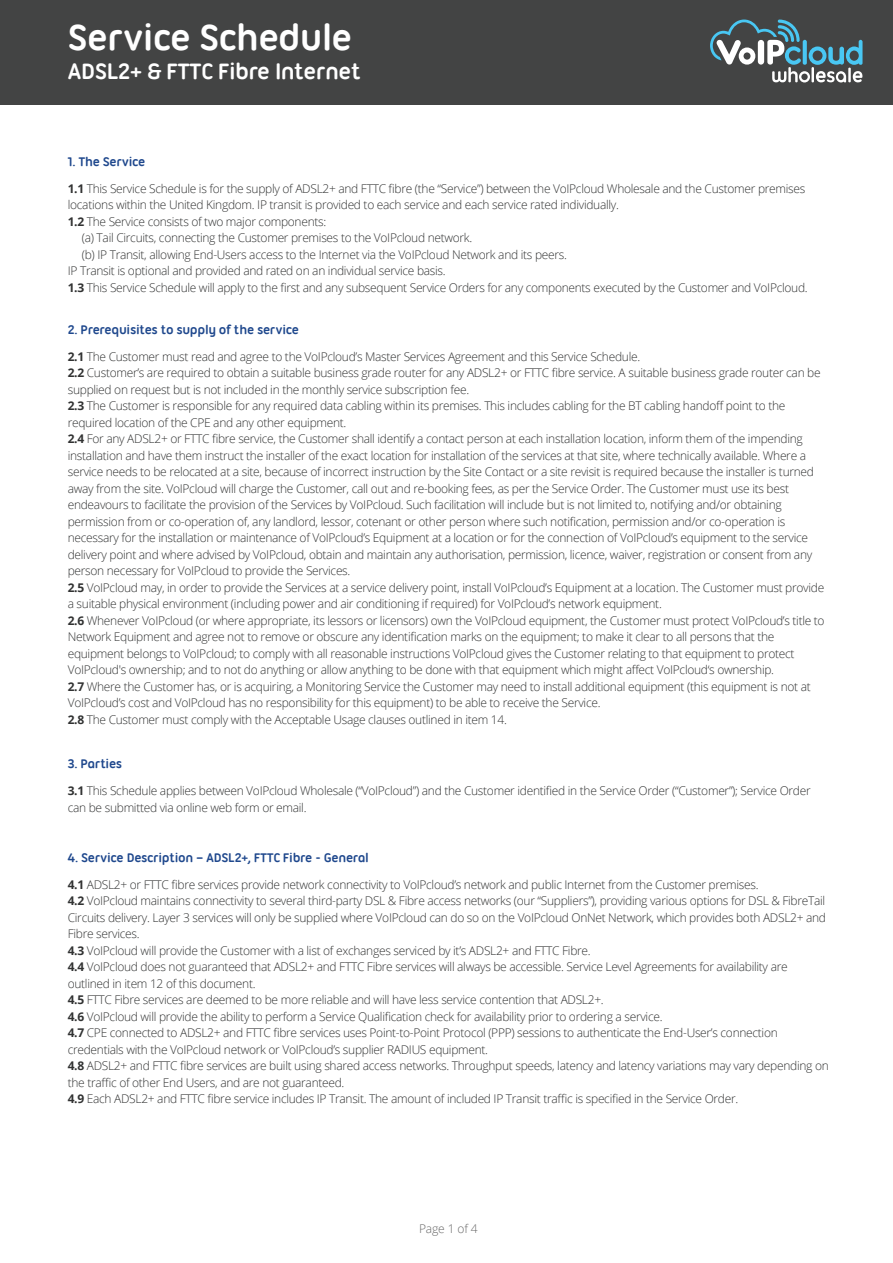
<style>
.page{position:relative;width:893px;height:1263px;background:#fff}
.page>*{position:absolute;margin:0;border:0;box-sizing:border-box;transform-origin:0 0}
.t1{font:700 39px "Ubuntu Titling";letter-spacing:-.025em;color:#fff}
.t2{font:700 24px "Ubuntu Titling";letter-spacing:-.025em;color:#fff}
.t3{font:700 13.5px "Ubuntu Titling";letter-spacing:-.025em;color:#1f488d}
.t4{font:300 12px/16.5px "Open Sans";letter-spacing:-.025em;color:#313232}
.t5{font:300 12px "Open Sans";letter-spacing:-.01em;color:#666}
.s1{font-weight:700}
</style>
<div class="page">
<div style="left:0;top:0;width:893px;height:104px;background:#434444"></div>
<svg style="left:710px;top:20px;width:152px;height:62px"></svg>
<h1 class="t1" style="left:68px;top:15px;width:286px">Service Schedule</h1>
<h2 class="t2" style="left:68px;top:57px;width:295px">ADSL2+ &amp; FTTC Fibre Internet</h2>
<p class="t3" style="left:68px;top:153px;width:79px">1. The Service</p>
<p class="t4" style="left:68px;top:180px;width:739px"><span class="s1">1.1</span> This Service Schedule is for the supply of ADSL2+ and FTTC fibre (the “Service”) between the VoIPcloud Wholesale and the Customer premises</p>
<p class="t4" style="left:68px;top:196px;width:553px">locations within the United Kingdom. IP transit is provided to each service and each service rated individually.</p>
<p class="t4" style="left:68px;top:213px;width:260px"><span class="s1">1.2</span> The Service consists of two major components:</p>
<p class="t4" style="left:82px;top:229px;width:392px">(a) Tail Circuits, connecting the Customer premises to the VoIPcloud network.</p>
<p class="t4" style="left:82px;top:246px;width:487px">(b) IP Transit, allowing End-Users access to the Internet via the VoIPcloud Network and its peers.</p>
<p class="t4" style="left:68px;top:262px;width:379px">IP Transit is optional and provided and rated on an individual service basis.</p>
<p class="t4" style="left:68px;top:279px;width:741px"><span class="s1">1.3</span> This Service Schedule will apply to the first and any subsequent Service Orders for any components executed by the Customer and VoIPcloud.</p>
<p class="t3" style="left:68px;top:321px;width:233px">2. Prerequisites to supply of the service</p>
<p class="t4" style="left:68px;top:348px;width:758px"><span class="s1">2.1</span> The Customer must read and agree to the VoIPcloud’s Master Services Agreement and this Service Schedule.<br><span class="s1">2.2</span> Customer’s are required to obtain a suitable business grade router for any ADSL2+ or FTTC fibre service. A suitable business grade router can be supplied on request but is not included in the monthly service subscription fee.<br><span class="s1">2.3</span> The Customer is responsible for any required data cabling within its premises. This includes cabling for the BT cabling handoff point to the required location of the CPE and any other equipment.<br><span class="s1">2.4</span> For any ADSL2+ or FTTC fibre service, the Customer shall identify a contact person at each installation location, inform them of the impending installation and have them instruct the installer of the exact location for installation of the services at that site, where technically available. Where a service needs to be relocated at a site, because of incorrect instruction by the Site Contact or a site revisit is required because the installer is turned away from the site. VoIPcloud will charge the Customer, call out and re-booking fees, as per the Service Order. The Customer must use its best endeavours to facilitate the provision of the Services by VoIPcloud. Such facilitation will include but is not limited to, notifying and/or obtaining permission from or co-operation of, any landlord, lessor, cotenant or other person where such notification, permission and/or co-operation is necessary for the installation or maintenance of VoIPcloud’s Equipment at a location or for the connection of VoIPcloud’s equipment to the service delivery point and where advised by VoIPcloud, obtain and maintain any authorisation, permission, licence, waiver, registration or consent from any person necessary for VoIPcloud to provide the Services.<br><span class="s1">2.5</span> VoIPcloud may, in order to provide the Services at a service delivery point, install VoIPcloud’s Equipment at a location. The Customer must provide a suitable physical environment (including power and air conditioning if required) for VoIPcloud’s network equipment.<br><span class="s1">2.6</span> Whenever VoIPcloud (or where appropriate, its lessors or licensors) own the VoIPcloud equipment, the Customer must protect VoIPcloud’s title to Network Equipment and agree not to remove or obscure any identification marks on the equipment; to make it clear to all persons that the equipment belongs to VoIPcloud; to comply with all reasonable instructions VoIPcloud gives the Customer relating to that equipment to protect VoIPcloud's ownership; and to not do anything or allow anything to be done with that equipment which might affect VoIPcloud‘s ownership.<br><span class="s1">2.7</span> Where the Customer has, or is acquiring, a Monitoring Service the Customer may need to install additional equipment (this equipment is not at VoIPcloud’s cost and VoIPcloud has no responsibility for this equipment) to be able to receive the Service.<br><span class="s1">2.8</span> The Customer must comply with the Acceptable Usage clauses outlined in item 14.</p>
<p class="t3" style="left:68px;top:756px;width:56px">3. Parties</p>
<p class="t4" style="left:68px;top:782px;width:744px"><span class="s1">3.1</span> This Schedule applies between VoIPcloud Wholesale (“VoIPcloud”) and the Customer identified in the Service Order (“Customer”); Service Order can be submitted via online web form or email.</p>
<p class="t3" style="left:68px;top:849px;width:303px">4. Service Description – ADSL2+, FTTC Fibre - General</p>
<p class="t4" style="left:68px;top:876px;width:762px"><span class="s1">4.1</span> ADSL2+ or FTTC fibre services provide network connectivity to VoIPcloud’s network and public Internet from the Customer premises.<br><span class="s1">4.2</span> VoIPcloud maintains connectivity to several third-party DSL &amp; Fibre access networks (our “Suppliers”), providing various options for DSL &amp; FibreTail Circuits delivery. Layer 3 services will only be supplied where VoIPcloud can do so on the VoIPcloud OnNet Network, which provides both ADSL2+ and Fibre services.<br><span class="s1">4.3</span> VoIPcloud will provide the Customer with a list of exchanges serviced by it’s ADSL2+ and FTTC Fibre.<br><span class="s1">4.4</span> VoIPcloud does not guaranteed that ADSL2+ and FTTC Fibre services will always be accessible. Service Level Agreements for availability are outlined in item 12 of this document.<br><span class="s1">4.5</span> FTTC Fibre services are deemed to be more reliable and will have less service contention that ADSL2+.<br><span class="s1">4.6</span> VoIPcloud will provide the ability to perform a Service Qualification check for availability prior to ordering a service.<br><span class="s1">4.7</span> CPE connected to ADSL2+ and FTTC fibre services uses Point-to-Point Protocol (PPP) sessions to authenticate the End-User’s connection credentials with the VoIPcloud network or VoIPcloud’s supplier RADIUS equipment.<br><span class="s1">4.8</span> ADSL2+ and FTTC fibre services are built using shared access networks. Throughput speeds, latency and latency variations may vary depending on the traffic of other End Users, and are not guaranteed.<br><span class="s1">4.9</span> Each ADSL2+ and FTTC fibre service includes IP Transit. The amount of included IP Transit traffic is specified in the Service Order.</p>
<p class="t5" style="left:419px;top:1220px;width:60px">Page 1 of 4</p>
</div>
